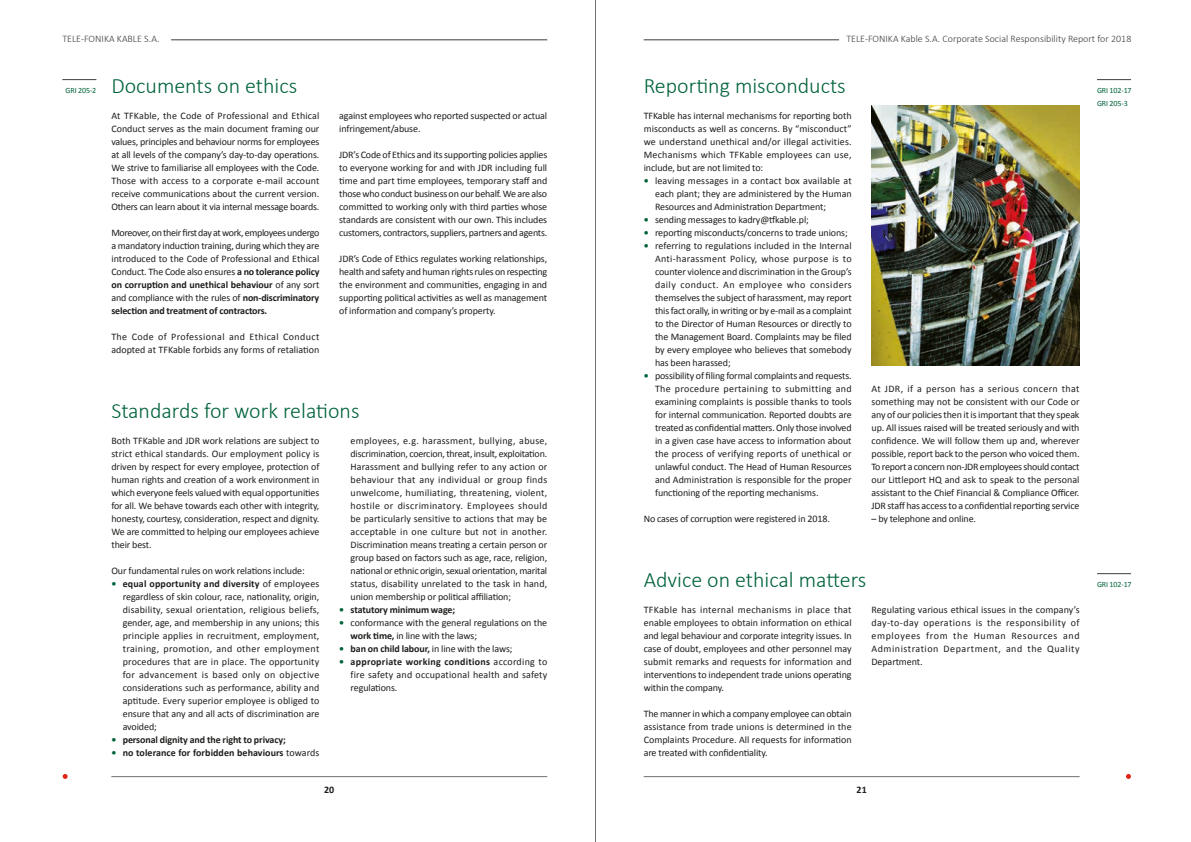
<style>
.page{position:relative;width:1191px;height:842px;background:#fff}
.page>*{position:absolute;margin:0;border:0;box-sizing:border-box;transform-origin:0 0}
.t1{font:300 22px "Calibri";color:#00633a}
.t2{font:10px/13px "Calibri";letter-spacing:-.01em;color:#1d1d1b;text-align:justify}
.t3{font:700 10px "Calibri";letter-spacing:-.01em;color:#1d1d1b}
.t4{font:300 10px "Calibri";color:#3d3d3c}
.t5{font:8px/13px "Calibri";letter-spacing:-.015em;color:#00633a}
.s1{font-weight:700;color:#00633a}
.s2{font-weight:700}
.s3{color:#00633a}
.s4{font-weight:400}
</style>
<div class="page">
<svg style="left:63px;top:774px;width:5px;height:5px"></svg>
<svg style="left:1126px;top:774px;width:5px;height:5px"></svg>
<hr style="left:111px;top:776px;width:436px;height:1px;background:#70706f">
<hr style="left:171px;top:40px;width:376px;height:1px;background:#3d3d3c">
<hr style="left:643px;top:40px;width:196px;height:1px;background:#3d3d3c">
<hr style="left:643px;top:776px;width:436px;height:1px;background:#70706f">
<img style="left:871px;top:106px;width:208px;height:260px">
<hr style="left:1097px;top:79px;width:34px;height:1px;background:#3d3d3c">
<hr style="left:1097px;top:573px;width:34px;height:1px;background:#3d3d3c">
<hr style="left:62px;top:79px;width:34px;height:1px;background:#3d3d3c">
<hr style="left:595px;top:0;width:1px;height:842px;background:#70706f">
<p class="t4" style="left:62px;top:32px;width:99px">TELE-FONIKA KABLE S.A.</p>
<p class="t4" style="left:846px;top:32px;width:286px">TELE-FONIKA Kable S.A. Corporate Social Responsibility Report for 2018</p>
<h1 class="t1" style="left:643px;top:72px;width:204px">Reporting misconducts</h1>
<p class="t2" style="left:643px;top:109px;width:209px">TFKable has internal mechanisms for reporting both misconducts as well as concerns. By “misconduct” we understand unethical and/or illegal activities.<br>Mechanisms which TFKable employees can use, include‚ but are not limited to:</p>
<p class="t2" style="left:655px;top:174px;width:198px;text-indent:-11px"><span class="s1">•</span> leaving messages in a contact box available at each plant; they are administered by the Human Resources and Administration Department;</p>
<p class="t2" style="left:643px;top:213px;width:167px"><span class="s1">•</span> sending messages to kadry@tfkable.pl;</p>
<p class="t2" style="left:643px;top:226px;width:205px"><span class="s1">•</span> reporting misconducts/concerns to trade unions;</p>
<p class="t2" style="left:655px;top:239px;width:198px;text-indent:-11px"><span class="s1">•</span> referring to regulations included in the Internal Anti-harassment Policy, whose purpose is to counter violence and discrimination in the Group’s daily conduct. An employee who considers themselves the subject of harassment, may report this fact orally, in writing or by e-mail as a complaint to the Director of Human Resources or directly to the Management Board. Complaints may be filed by every employee who believes that somebody has been harassed;</p>
<p class="t2" style="left:655px;top:369px;width:198px;text-indent:-11px"><span class="s1">•</span> possibility of filing formal complaints and requests.<br>The procedure pertaining to submitting and examining complaints is possible thanks to tools for internal communication. Reported doubts are treated as confidential matters. Only those involved in a given case have access to information about the process of verifying reports of unethical or unlawful conduct. The Head of Human Resources and Administration is responsible for the proper functioning of the reporting mechanisms.</p>
<p class="t2" style="left:643px;top:512px;width:188px">No cases of corruption were registered in 2018.</p>
<h1 class="t1" style="left:111px;top:72px;width:187px">Documents on ethics</h1>
<p class="t2" style="left:111px;top:109px;width:209px">At TFKable, the Code of Professional and Ethical Conduct serves as the main document framing our values, principles and behaviour norms for employees at all levels of the company’s day-to-day operations.<br>We strive to familiarise all employees with the Code.<br>Those with access to a corporate e-mail account receive communications about the current version.<br>Others can learn about it via internal message boards.</p>
<p class="t2" style="left:111px;top:226px;width:209px">Moreover, on their first day at work, employees undergo a mandatory induction training, during which they are introduced to the Code of Professional and Ethical Conduct. The Code also ensures <span class="s2">a no tolerance policy on corruption and unethical behaviour</span> of any sort and compliance with the rules of <span class="s2">non-discriminatory selection and treatment of contractors.</span></p>
<p class="t2" style="left:111px;top:330px;width:209px">The Code of Professional and Ethical Conduct adopted at TFKable forbids any forms of retaliation</p>
<p class="t5" style="left:66px;top:83px;width:32px">GRI 205-2</p>
<p class="t5" style="left:1097px;top:83px;width:36px">GRI 102-17<br>GRI 205-3</p>
<p class="t2" style="left:339px;top:109px;width:209px">against employees who reported suspected or actual infringement/abuse.</p>
<p class="t2" style="left:339px;top:148px;width:209px">JDR’s Code of Ethics and its supporting policies applies to everyone working for and with JDR including full time and part time employees, temporary staff and those who conduct business on our behalf. We are also committed to working only with third parties whose standards are consistent with our own. This includes customers, contractors, suppliers, partners and agents.</p>
<p class="t2" style="left:339px;top:252px;width:209px">JDR’s Code of Ethics regulates working relationships, health and safety and human rights rules on respecting the environment and communities, engaging in and supporting political activities as well as management of information and company’s property.</p>
<p class="t2" style="left:871px;top:382px;width:209px">At JDR, if a person has a serious concern that something may not be consistent with our Code or any of our policies then it is important that they speak up. All issues raised will be treated seriously and with confidence. We will follow them up and, wherever possible, report back to the person who voiced them.<br>To report a concern non-JDR employees should contact our Littleport HQ and ask to speak to the personal assistant to the Chief Financial &amp; Compliance Officer.<br>JDR staff has access to a confidential reporting service</p>
<p class="t2" style="left:871px;top:512px;width:106px">– by telephone and online.</p>
<h1 class="t1" style="left:111px;top:397px;width:250px">Standards for work relations</h1>
<p class="t2" style="left:350px;top:434px;width:198px">employees, e.g. harassment, bullying, abuse, discrimination, coercion, threat, insult, exploitation.<br>Harassment and bullying refer to any action or behaviour that any individual or group finds unwelcome, humiliating, threatening, violent, hostile or discriminatory. Employees should be particularly sensitive to actions that may be acceptable in one culture but not in another.<br>Discrimination means treating a certain person or group based on factors such as age, race, religion, national or ethnic origin, sexual orientation, marital status, disability unrelated to the task in hand, union membership or political affiliation;</p>
<p class="t3" style="left:339px;top:602px;width:117px"><span class="s3">•</span> statutory minimum wage;</p>
<p class="t2" style="left:350px;top:616px;width:198px;text-indent:-11px"><span class="s1">•</span> conformance with the general regulations on the <span class="s2">work time,</span> in line with the laws;</p>
<p class="t2" style="left:339px;top:642px;width:175px"><span class="s1">•</span> <span class="s2">ban on child labour,</span> in line with the laws;</p>
<p class="t2" style="left:350px;top:655px;width:198px;text-indent:-11px"><span class="s1">•</span> <span class="s2">appropriate working conditions</span> according to fire safety and occupational health and safety regulations.</p>
<p class="t2" style="left:111px;top:434px;width:209px">Both TFKable and JDR work relations are subject to strict ethical standards. Our employment policy is driven by respect for every employee, protection of human rights and creation of a work environment in which everyone feels valued with equal opportunities for all. We behave towards each other with integrity, honesty, courtesy, consideration, respect and dignity.<br>We are committed to helping our employees achieve their best.</p>
<p class="t2" style="left:111px;top:564px;width:195px">Our fundamental rules on work relations include:</p>
<p class="t2" style="left:123px;top:577px;width:198px;text-indent:-11px"><span class="s1">•</span> <span class="s2">equal opportunity and diversity</span> of employees regardless of skin colour, race, nationality, origin, disability, sexual orientation, religious beliefs, gender, age, and membership in any unions; this principle applies in recruitment, employment, training, promotion, and other employment procedures that are in place. The opportunity for advancement is based only on objective considerations such as performance, ability and aptitude. Every superior employee is obliged to ensure that any and all acts of discrimination are avoided;</p>
<p class="t3" style="left:111px;top:732px;width:176px"><span class="s3">•</span> personal dignity and the right to privacy;</p>
<p class="t3" style="left:111px;top:745px;width:209px"><span class="s3">•</span> no tolerance for forbidden behaviours <span class="s4">towards</span></p>
<h1 class="t1" style="left:643px;top:566px;width:224px">Advice on ethical matters</h1>
<p class="t5" style="left:1097px;top:577px;width:36px">GRI 102-17</p>
<p class="t2" style="left:871px;top:603px;width:210px">Regulating various ethical issues in the company’s day-to-day operations is the responsibility of employees from the Human Resources and Administration Department, and the Quality Department.</p>
<p class="t2" style="left:643px;top:603px;width:209px">TFKable has internal mechanisms in place that enable employees to obtain information on ethical and legal behaviour and corporate integrity issues. In case of doubt, employees and other personnel may submit remarks and requests for information and interventions to independent trade unions operating within the company.</p>
<p class="t2" style="left:643px;top:707px;width:209px">The manner in which a company employee can obtain assistance from trade unions is determined in the Complaints Procedure. All requests for information are treated with confidentiality.</p>
<p class="t3" style="left:324px;top:782px;width:12px">20</p>
<p class="t3" style="left:856px;top:782px;width:12px">21</p>
</div>
